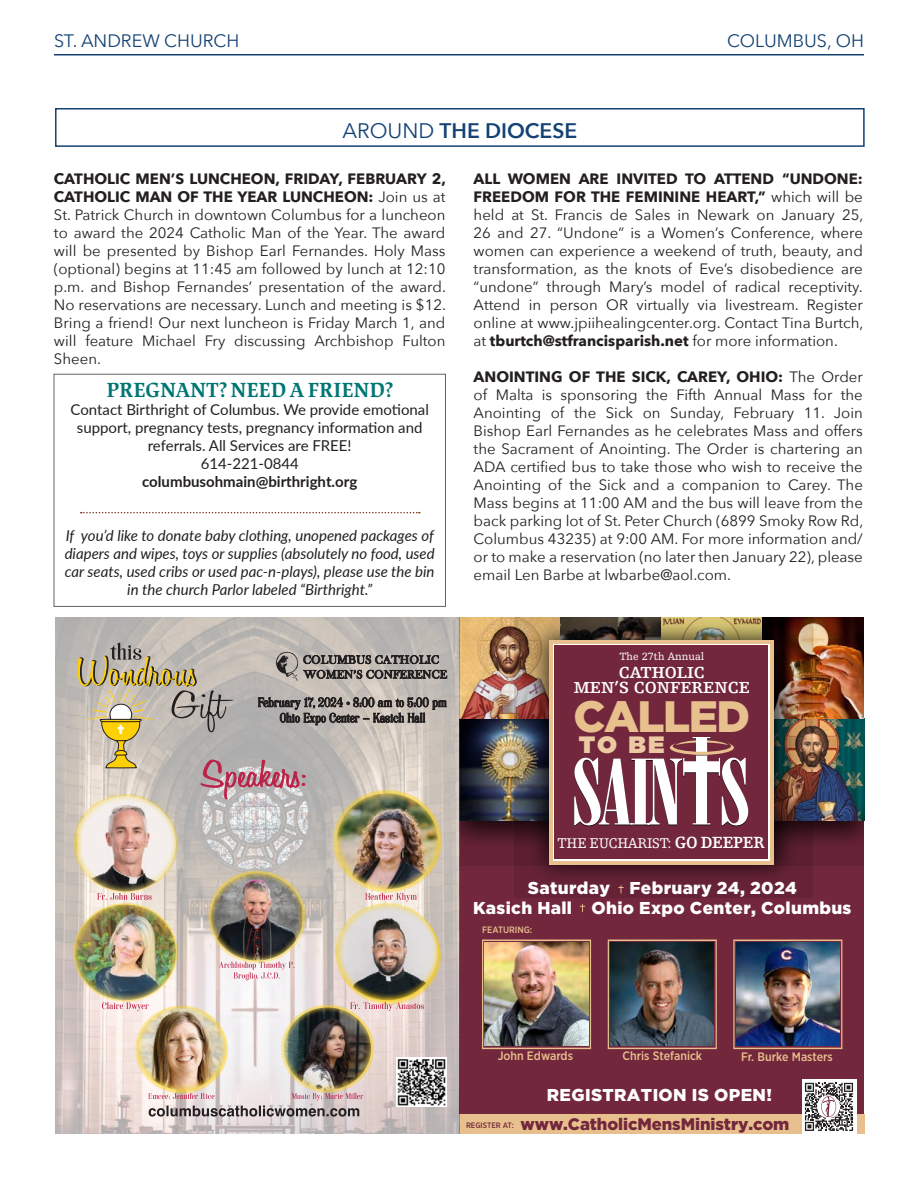
<style>
.page{position:relative;width:918px;height:1188px;background:#fff}
.page>*{position:absolute;margin:0;border:0;box-sizing:border-box;transform-origin:0 0}
.t1{font:900 43.95px "Gotham";letter-spacing:-.035em;color:#e8c08e}
.t2{font:23.7px "Gotham Ultra";color:#ebc9a2;scale:1.04 1}
.t3{font:700 21px "Lapture Display";color:#007673}
.t4{font:600 21px "Avenir Next";color:#144274}
.t5{font:18px "Avenir Next";color:#144274}
.t6{font:900 17.25px/20px "Gotham";letter-spacing:.02em;color:#fff;text-align:center}
.t7{font:700 16.8px/14.9px "Humanist Slabserif 712 BT";color:#fff;text-align:center}
.t8{font:900 16.65px "Gotham";letter-spacing:-.005em;color:#73273d}
.t9{font:15px/18px "Avenir Next";color:#231f20;text-align:justify}
.t10{font:italic 15px/18px "Lato";color:#231f20;text-align:center}
.t11{font:15px/18px "Lato";color:#231f20;text-align:center}
.t12{font:700 15px "Lato";color:#231f20}
.t13{font:14.85px "Humanist Slabserif 712 BT";letter-spacing:-.015em;color:#fff;scale:.95 1}
.t14{font:500 12.15px "Gotham Narrow";color:#e8c08e}
.t15{font:11.1px "Humanist Slabserif 712 BT";color:#fff}
.t16{font:500 9.3px "Gotham Narrow";color:#e8c08e}
.t17{font:500 7.8px "Gotham Narrow";color:#73273d}
.s1{font-weight:400}
.s2{font-weight:700}
.s3{font-weight:700;font-size:17.1px}
</style>
<div class="page">
<hr style="left:54px;top:54px;width:810px;height:2px;background:#144274">
<div style="left:55px;top:108px;width:810px;height:39px;border:2px solid #144274"></div>
<div style="left:459px;top:618px;width:405px;height:516px;background:#73273d"></div>
<div style="left:459px;top:618px;width:405px;height:247px;background:#231f20;opacity:.93"></div>
<img style="left:459px;top:618px;width:405px;height:203px">
<div style="left:515px;top:618px;width:298px;height:280px;background:#231f20;opacity:.98"></div>
<svg style="left:549px;top:640px;width:224px;height:224px;fill:#e8c08e"></svg>
<div style="left:553px;top:644px;width:216px;height:216px;background:#73273d"></div>
<svg style="left:574px;top:737px;width:174px;height:89px"></svg>
<div style="left:459px;top:1114px;width:405px;height:20px;background:#e8c08e"></div>
<img style="left:733px;top:940px;width:109px;height:109px">
<img style="left:482px;top:940px;width:109px;height:109px">
<img style="left:608px;top:940px;width:109px;height:109px">
<svg style="left:618px;top:885px;width:6px;height:8px"></svg>
<svg style="left:580px;top:904px;width:5px;height:8px"></svg>
<svg style="left:802px;top:1080px;width:54px;height:54px"></svg>
<svg style="left:805px;top:1083px;width:48px;height:48px"></svg>
<img style="left:55px;top:618px;width:404px;height:516px">
<svg style="left:78px;top:643px;width:369px;height:156px"></svg>
<svg style="left:350px;top:1002px;width:74px;height:9px"></svg>
<img style="left:338px;top:905px;width:100px;height:95px">
<svg style="left:135px;top:1006px;width:93px;height:88px"></svg>
<img style="left:138px;top:1007px;width:87px;height:83px">
<svg style="left:281px;top:1005px;width:93px;height:88px"></svg>
<img style="left:284px;top:1007px;width:87px;height:83px">
<svg style="left:102px;top:1002px;width:47px;height:9px"></svg>
<img style="left:75px;top:905px;width:101px;height:95px">
<svg style="left:365px;top:893px;width:52px;height:9px"></svg>
<svg style="left:333px;top:790px;width:109px;height:103px"></svg>
<img style="left:337px;top:793px;width:101px;height:96px">
<img style="left:77px;top:796px;width:99px;height:95px">
<svg style="left:97px;top:893px;width:55px;height:7px"></svg>
<svg style="left:208px;top:871px;width:98px;height:92px"></svg>
<img style="left:211px;top:873px;width:91px;height:88px">
<svg style="left:219px;top:962px;width:75px;height:18px"></svg>
<img style="left:397px;top:1057px;width:49px;height:50px">
<svg style="left:148px;top:1093px;width:215px;height:24px"></svg>
<div style="left:54px;top:374px;width:392px;height:233px;border:1px solid #636366"></div>
<svg style="left:81px;top:512px;width:339px;height:1px"></svg>
<p class="t5" style="left:54px;top:25px;width:187px">ST. ANDREW CHURCH</p>
<p class="t5" style="left:727px;top:26px;width:138px">COLUMBUS, OH</p>
<p class="t4" style="left:342px;top:113px;width:236px"><span class="s1">AROUND</span> THE DIOCESE</p>
<p class="t9" style="left:54px;top:169px;width:393px"><span class="s2">CATHOLIC MEN’S LUNCHEON, FRIDAY, FEBRUARY 2, CATHOLIC MAN OF THE YEAR LUNCHEON:</span> Join us at St. Patrick Church in downtown Columbus for a luncheon to award the 2024 Catholic Man of the Year. The award will be presented by Bishop Earl Fernandes. Holy Mass (optional) begins at 11:45 am followed by lunch at 12:10 p.m. and Bishop Fernandes’ presentation of the award.<br>No reservations are necessary. Lunch and meeting is $12.<br>Bring a friend! Our next luncheon is Friday March 1, and will feature Michael Fry discussing Archbishop Fulton Sheen.</p>
<p class="t3" style="left:107px;top:377px;width:288px">PREGNANT? NEED A FRIEND?</p>
<p class="t11" style="left:71px;top:400px;width:360px">Contact Birthright of Columbus. We provide emotional support, pregnancy tests, pregnancy information and referrals. All Services are FREE!</p>
<p class="t11" style="left:201px;top:454px;width:100px">614-221-0844</p>
<p class="t12" style="left:142px;top:470px;width:217px">columbusohmain@birthright.org</p>
<p class="t10" style="left:65px;top:526px;width:372px">If you’d like to donate baby clothing, unopened packages of diapers and wipes, toys or supplies (absolutely no food, used car seats, used cribs or used pac-n-plays), please use the bin in the church Parlor labeled “Birthright.”</p>
<p class="t9" style="left:474px;top:169px;width:391px"><span class="s2">ALL WOMEN ARE INVITED TO ATTEND “UNDONE:<br>FREEDOM FOR THE FEMININE HEART,”</span> which will be held at St. Francis de Sales in Newark on January 25, 26 and 27. “Undone” is a Women’s Conference, where women can experience a weekend of truth, beauty, and transformation, as the knots of Eve’s disobedience are “undone” through Mary’s model of radical receptivity.<br>Attend in person OR virtually via livestream. Register online at www.jpiihealingcenter.org. Contact Tina Burtch, at <span class="s2">tburtch@stfrancisparish.net</span> for more information.</p>
<p class="t9" style="left:474px;top:367px;width:391px"><span class="s2">ANOINTING OF THE SICK, CAREY, OHIO:</span> The Order of Malta is sponsoring the Fifth Annual Mass for the Anointing of the Sick on Sunday, February 11. Join Bishop Earl Fernandes as he celebrates Mass and offers the Sacrament of Anointing. The Order is chartering an ADA certified bus to take those who wish to receive the Anointing of the Sick and a companion to Carey. The Mass begins at 11:00 AM and the bus will leave from the back parking lot of St. Peter Church (6899 Smoky Row Rd, Columbus 43235) at 9:00 AM. For more information and/ or to make a reservation (no later then January 22), please email Len Barbe at lwbarbe@aol.com.</p>
<p class="t15" style="left:619px;top:650px;width:86px">The 27th Annual</p>
<p class="t7" style="left:574px;top:664px;width:178px">CATHOLIC<br>MEN’S CONFERENCE</p>
<p class="t1" style="left:574px;top:691px;width:178px">CALLED</p>
<p class="t2" style="left:579px;top:731px;width:84px">TO BE</p>
<p class="t13" style="left:558px;top:834px;width:219px">THE EUCHARIST: <span class="s3">GO DEEPER</span></p>
<p class="t6" style="left:473px;top:878px;width:380px">Saturday February 24, 2024<br>Kasich Hall Ohio Expo Center, Columbus</p>
<p class="t16" style="left:482px;top:924px;width:52px">FEATURING:</p>
<p class="t14" style="left:498px;top:1048px;width:77px">John Edwards</p>
<p class="t14" style="left:623px;top:1048px;width:81px">Chris Stefanick</p>
<p class="t14" style="left:741px;top:1049px;width:93px">Fr. Burke Masters</p>
<p class="t6" style="left:547px;top:1085px;width:227px">REGISTRATION IS OPEN!</p>
<p class="t8" style="left:521px;top:1115px;width:270px">www.CatholicMensMinistry.com</p>
<p class="t17" style="left:466px;top:1120px;width:49px">REGISTER AT:</p>
</div>
